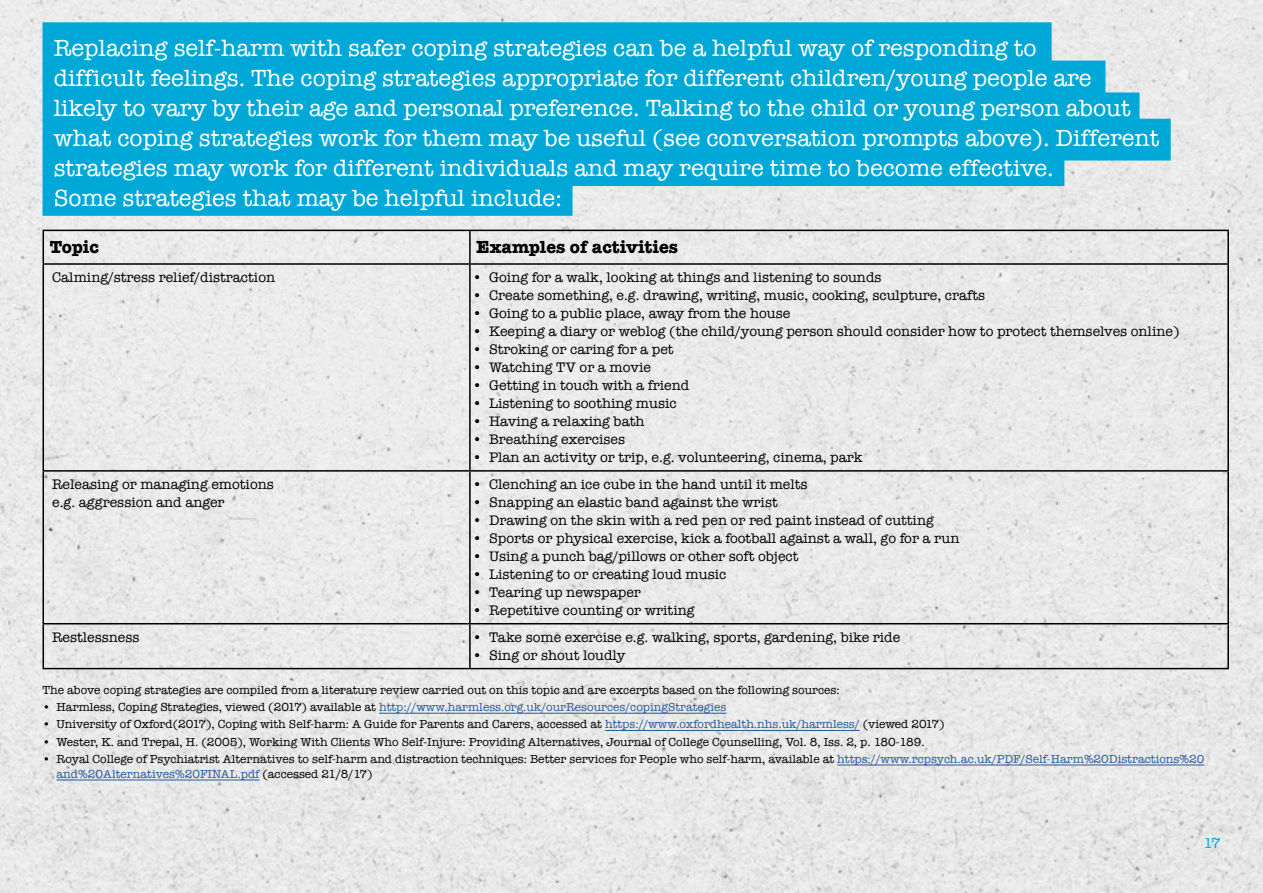
<style>
.page{position:relative;width:1263px;height:893px;background:#fff}
.page>*{position:absolute;margin:0;border:0;box-sizing:border-box;transform-origin:0 0}
.t1{font:24px/30px "American Typewriter";color:#fff}
.t2{font:700 18px "American Typewriter";color:#000}
.t3{font:15px "American Typewriter";color:#00a8d7}
.t4{font:14.25px/18px "American Typewriter";color:#000}
.t5{font:12px/15px "American Typewriter";color:#000}
.t6{font:12px "American Typewriter";color:#275b9b}
.s1{color:#000}
.s2{color:#275b9b}
</style>
<div class="page">
<img style="left:0;top:0;width:1263px;height:893px">
<hr style="left:43px;top:230px;width:427px;height:1px;background:#000">
<hr style="left:43px;top:231px;width:1px;height:32px;background:#000">
<hr style="left:470px;top:230px;width:759px;height:1px;background:#000">
<hr style="left:469px;top:231px;width:2px;height:32px;background:#000">
<hr style="left:1227px;top:231px;width:2px;height:32px;background:#000">
<hr style="left:43px;top:263px;width:427px;height:2px;background:#000">
<hr style="left:43px;top:265px;width:1px;height:205px;background:#000">
<hr style="left:470px;top:263px;width:759px;height:2px;background:#000">
<hr style="left:469px;top:265px;width:2px;height:205px;background:#000">
<hr style="left:1227px;top:265px;width:2px;height:205px;background:#000">
<hr style="left:43px;top:470px;width:427px;height:2px;background:#000">
<hr style="left:43px;top:472px;width:1px;height:151px;background:#000">
<hr style="left:470px;top:470px;width:759px;height:2px;background:#000">
<hr style="left:469px;top:472px;width:2px;height:151px;background:#000">
<hr style="left:1227px;top:472px;width:2px;height:151px;background:#000">
<hr style="left:43px;top:623px;width:427px;height:1px;background:#000">
<hr style="left:43px;top:624px;width:1px;height:44px;background:#000">
<hr style="left:470px;top:623px;width:759px;height:1px;background:#000">
<hr style="left:469px;top:624px;width:2px;height:44px;background:#000">
<hr style="left:1227px;top:624px;width:2px;height:44px;background:#000">
<hr style="left:43px;top:668px;width:427px;height:1px;background:#000">
<hr style="left:470px;top:668px;width:759px;height:1px;background:#000">
<svg style="left:43px;top:22px;width:1128px;height:194px;background:#1db0d9"></svg>
<hr style="left:379px;top:713px;width:347px;height:1px;background:#275b9b">
<hr style="left:605px;top:730px;width:255px;height:1px;background:#275b9b">
<hr style="left:837px;top:765px;width:367px;height:1px;background:#275b9b">
<hr style="left:57px;top:780px;width:202px;height:1px;background:#275b9b">
<p class="t1" style="left:54px;top:32px;width:1107px">Replacing self-harm with safer coping strategies can be a helpful way of responding to<br>difficult feelings. The coping strategies appropriate for different children/young people are likely to vary by their age and personal preference. Talking to the child or young person about what coping strategies work for them may be useful (see conversation prompts above). Different strategies may work for different individuals and may require time to become effective.<br>Some strategies that may be helpful include:</p>
<p class="t2" style="left:50px;top:232px;width:51px">Topic</p>
<p class="t2" style="left:476px;top:232px;width:203px">Examples of activities</p>
<p class="t4" style="left:52px;top:268px;width:224px">Calming/stress relief/distraction</p>
<p class="t4" style="left:472px;top:268px;width:411px">• Going for a walk, looking at things and listening to sounds</p>
<p class="t4" style="left:472px;top:286px;width:514px">• Create something, e.g. drawing, writing, music, cooking, sculpture, crafts</p>
<p class="t4" style="left:472px;top:304px;width:319px">• Going to a public place, away from the house</p>
<p class="t4" style="left:472px;top:322px;width:709px">• Keeping a diary or weblog (the child/young person should consider how to protect themselves online)</p>
<p class="t4" style="left:472px;top:340px;width:203px">• Stroking or caring for a pet</p>
<p class="t4" style="left:472px;top:358px;width:180px">• Watching TV or a movie</p>
<p class="t4" style="left:472px;top:376px;width:218px">• Getting in touch with a friend</p>
<p class="t4" style="left:472px;top:394px;width:206px">• Listening to soothing music</p>
<p class="t4" style="left:472px;top:412px;width:174px">• Having a relaxing bath</p>
<p class="t4" style="left:472px;top:430px;width:154px">• Breathing exercises</p>
<p class="t4" style="left:472px;top:448px;width:392px">• Plan an activity or trip, e.g. volunteering, cinema, park</p>
<p class="t4" style="left:52px;top:475px;width:223px">Releasing or managing emotions e.g. aggression and anger</p>
<p class="t4" style="left:472px;top:475px;width:337px">• Clenching an ice cube in the hand until it melts</p>
<p class="t4" style="left:472px;top:493px;width:307px">• Snapping an elastic band against the wrist</p>
<p class="t4" style="left:472px;top:511px;width:463px">• Drawing on the skin with a red pen or red paint instead of cutting</p>
<p class="t4" style="left:472px;top:529px;width:488px">• Sports or physical exercise, kick a football against a wall, go for a run</p>
<p class="t4" style="left:472px;top:547px;width:328px">• Using a punch bag/pillows or other soft object</p>
<p class="t4" style="left:472px;top:565px;width:255px">• Listening to or creating loud music</p>
<p class="t4" style="left:472px;top:583px;width:170px">• Tearing up newspaper</p>
<p class="t4" style="left:472px;top:601px;width:224px">• Repetitive counting or writing</p>
<p class="t4" style="left:52px;top:628px;width:89px">Restlessness</p>
<p class="t4" style="left:472px;top:628px;width:429px">• Take some exercise e.g. walking, sports, gardening, bike ride</p>
<p class="t4" style="left:472px;top:646px;width:154px">• Sing or shout loudly</p>
<p class="t5" style="left:43px;top:682px;width:799px">The above coping strategies are compiled from a literature review carried out on this topic and are excerpts based on the following sources:</p>
<p class="t6" style="left:43px;top:698px;width:685px"><span class="s1">• Harmless, Coping Strategies, viewed (2017) available at</span> http://www.harmless.org.uk/ourResources/copingStrategies</p>
<p class="t5" style="left:43px;top:717px;width:904px">• University of Oxford(2017), Coping with Self-harm: A Guide for Parents and Carers, accessed at <span class="s2">https://www.oxfordhealth.nhs.uk/harmless/</span> (viewed 2017)</p>
<p class="t5" style="left:43px;top:734px;width:884px">• Wester, K. and Trepal, H. (2005), Working With Clients Who Self-Injure: Providing Alternatives, Journal of College Counselling, Vol. 8, Iss. 2, p. 180-189.</p>
<p class="t5" style="left:57px;top:751px;width:1149px;text-indent:-14px">• Royal College of Psychiatrist Alternatives to self-harm and distraction techniques: Better services for People who self-harm, available at <span class="s2">https://www.rcpsych.ac.uk/PDF/Self-Harm%20Distractions%20 and%20Alternatives%20FINAL.pdf</span> (accessed 21/8/17)</p>
<p class="t3" style="left:1203px;top:832px;width:19px">17</p>
</div>
